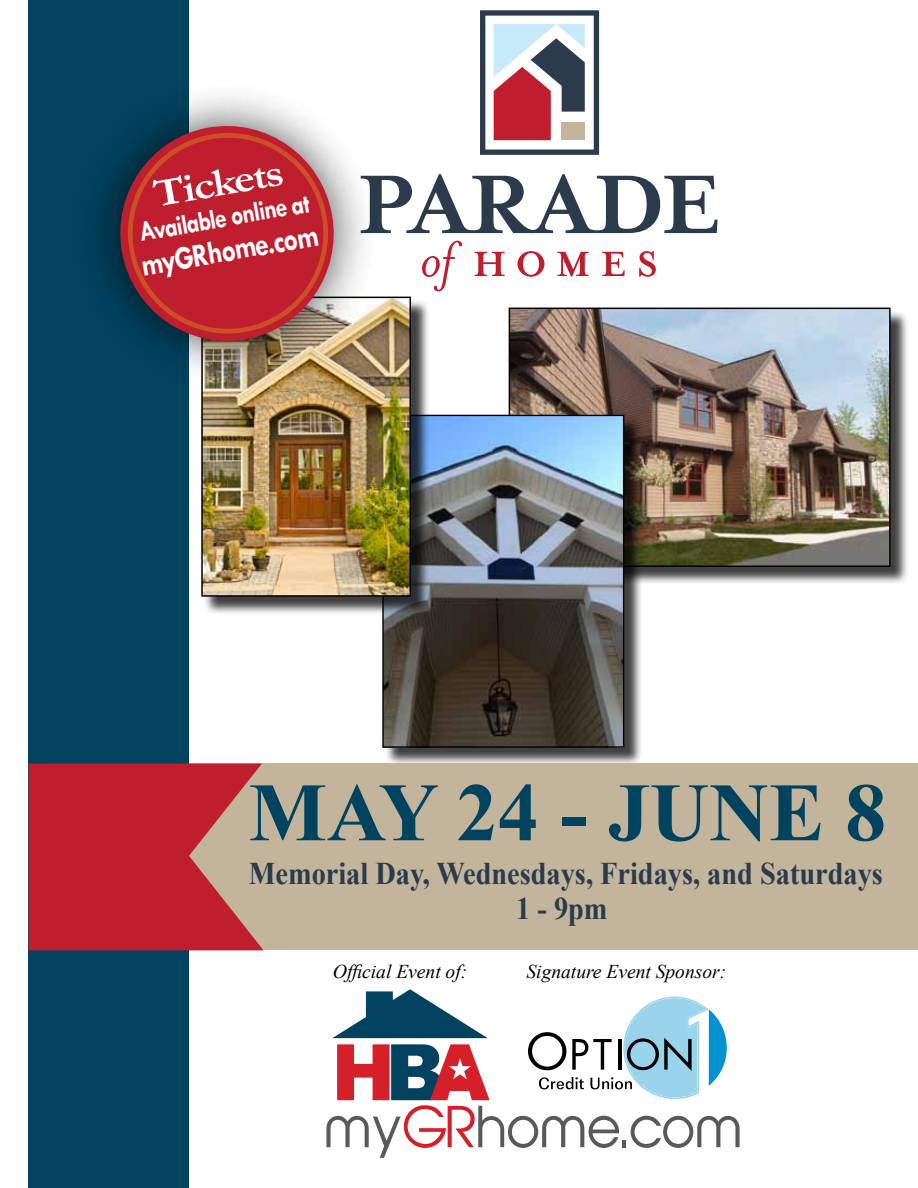
<style>
.page{position:relative;width:918px;height:1188px;background:#fff}
.page>*{position:absolute;margin:0;border:0;box-sizing:border-box;transform-origin:0 0}
.t1{font:700 82.8px "Times New Roman";color:#01425f}
.t2{font:700 40.65px "Garamond";color:#fff;scale:1.12 1}
.t3{font:700 33.15px "Tw Cen";color:#fff;scale:.84 1}
.t4{font:700 31.5px/34.5px "Times New Roman";color:#2b3b4c;text-align:center;scale:.9 1}
.t5{font:700 28.5px "Tw Cen";color:#fff;scale:.84 1}
.t6{font:italic 19.5px "Times New Roman";color:#000}
</style>
<div class="page">
<div style="left:511px;top:310px;width:398px;height:276px;background:#000;opacity:.75"></div>
<img style="left:512px;top:311px;width:376px;height:253px">
<div style="left:509px;top:308px;width:382px;height:259px;border:2px solid #000"></div>
<div style="left:385px;top:417px;width:258px;height:349px;background:#000;opacity:.75"></div>
<img style="left:384px;top:417px;width:238px;height:329px">
<div style="left:382px;top:415px;width:242px;height:333px;border:1px solid #000"></div>
<div style="left:82px;top:764px;width:836px;height:186px;background:#c2b59b"></div>
<div style="left:29px;top:0;width:160px;height:1188px;background:#01425f"></div>
<svg style="left:29px;top:764px;width:234px;height:186px;fill:#be1e2d"></svg>
<svg style="left:400px;top:174px;width:318px;height:59px"></svg>
<svg style="left:422px;top:241px;width:40px;height:50px"></svg>
<svg style="left:474px;top:252px;width:31px;height:24px"></svg>
<svg style="left:518px;top:251px;width:26px;height:26px"></svg>
<svg style="left:557px;top:252px;width:32px;height:25px"></svg>
<svg style="left:602px;top:252px;width:23px;height:24px"></svg>
<svg style="left:639px;top:251px;width:17px;height:26px"></svg>
<svg style="left:480px;top:10px;width:119px;height:145px"></svg>
<svg style="left:326px;top:989px;width:414px;height:169px"></svg>
<div style="left:204px;top:299px;width:226px;height:316px;background:#000;opacity:.75"></div>
<img style="left:204px;top:300px;width:204px;height:294px">
<div style="left:201px;top:297px;width:210px;height:300px;border:2px solid #000"></div>
<img style="left:99px;top:96px;width:301px;height:310px">
<svg style="left:112px;top:117px;width:230px;height:233px"></svg>
<svg style="left:117px;top:122px;width:217px;height:223px"></svg>
<p class="t2" style="left:149px;top:167px;width:119px;rotate:-10deg">Tickets</p>
<p class="t5" style="left:136px;top:216px;width:207px;rotate:-10deg">Available online at</p>
<p class="t3" style="left:138px;top:246px;width:216px;rotate:-10deg">myGRhome.com</p>
<h1 class="t1" style="left:249px;top:755px;width:639px">MAY 24 - JUNE 8</h1>
<p class="t4" style="left:249px;top:856px;width:706px">Memorial Day, Wednesdays, Fridays, and Saturdays<br>1 - 9pm</p>
<p class="t6" style="left:333px;top:958px;width:136px">Official Event of:</p>
<p class="t6" style="left:527px;top:958px;width:201px">Signature Event Sponsor:</p>
</div>
